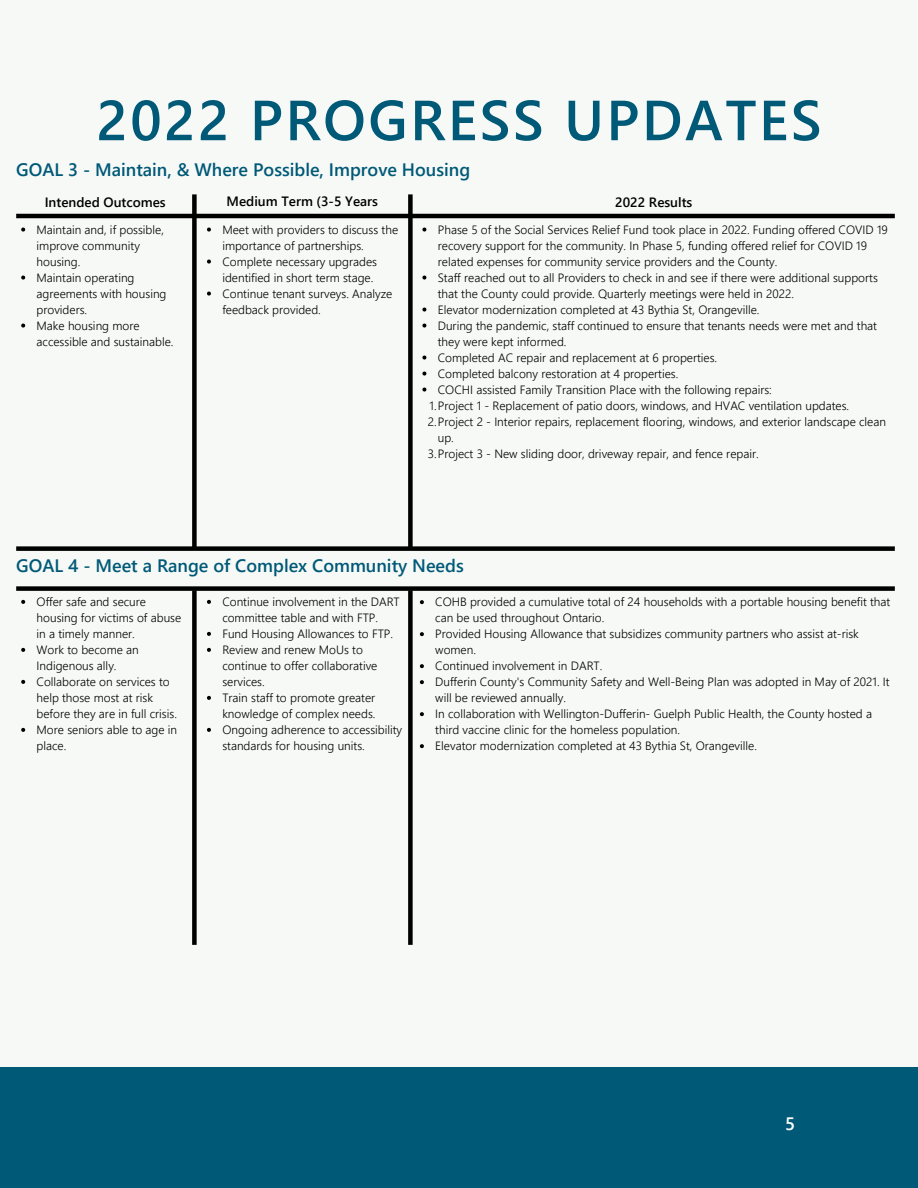
<style>
.page{position:relative;width:918px;height:1188px;background:#f7f9f7}
.page>*{position:absolute;margin:0;border:0;box-sizing:border-box;transform-origin:0 0}
.t1{font:600 56.4px "Segoe UI";letter-spacing:.045em;color:#005977}
.t2{font:600 18px "Segoe UI";color:#005977}
.t3{font:600 18px "Segoe UI";color:#fff}
.t4{font:600 13.5px "Segoe UI";color:#000}
.t5{font:300 12px/16px "Segoe UI";color:#000}
</style>
<div class="page">
<div style="left:0;top:1068px;width:918px;height:120px;background:#005977"></div>
<div style="left:192px;top:194px;width:5px;height:355px;background:#000"></div>
<hr style="left:16px;top:214px;width:879px;height:4px;background:#000">
<svg style="left:21px;top:228px;width:4px;height:4px"></svg>
<svg style="left:21px;top:276px;width:4px;height:4px"></svg>
<svg style="left:21px;top:324px;width:4px;height:4px"></svg>
<svg style="left:422px;top:228px;width:4px;height:4px"></svg>
<svg style="left:422px;top:276px;width:4px;height:4px"></svg>
<svg style="left:422px;top:308px;width:4px;height:4px"></svg>
<svg style="left:422px;top:324px;width:4px;height:4px"></svg>
<svg style="left:422px;top:356px;width:4px;height:4px"></svg>
<svg style="left:422px;top:372px;width:4px;height:4px"></svg>
<svg style="left:422px;top:388px;width:4px;height:4px"></svg>
<div style="left:408px;top:194px;width:5px;height:355px;background:#000"></div>
<svg style="left:207px;top:228px;width:4px;height:4px"></svg>
<svg style="left:207px;top:260px;width:4px;height:4px"></svg>
<svg style="left:207px;top:292px;width:4px;height:4px"></svg>
<div style="left:16px;top:546px;width:879px;height:5px;background:#000"></div>
<div style="left:192px;top:590px;width:5px;height:355px;background:#000"></div>
<div style="left:16px;top:586px;width:879px;height:5px;background:#000"></div>
<svg style="left:21px;top:600px;width:4px;height:4px"></svg>
<svg style="left:21px;top:648px;width:4px;height:4px"></svg>
<svg style="left:21px;top:680px;width:4px;height:4px"></svg>
<svg style="left:21px;top:728px;width:4px;height:4px"></svg>
<svg style="left:420px;top:600px;width:4px;height:4px"></svg>
<svg style="left:420px;top:632px;width:4px;height:4px"></svg>
<svg style="left:420px;top:664px;width:4px;height:4px"></svg>
<svg style="left:420px;top:680px;width:4px;height:4px"></svg>
<svg style="left:420px;top:712px;width:4px;height:4px"></svg>
<svg style="left:420px;top:744px;width:4px;height:4px"></svg>
<div style="left:408px;top:590px;width:5px;height:355px;background:#000"></div>
<svg style="left:207px;top:600px;width:4px;height:4px"></svg>
<svg style="left:207px;top:632px;width:4px;height:4px"></svg>
<svg style="left:207px;top:648px;width:4px;height:4px"></svg>
<svg style="left:207px;top:696px;width:4px;height:4px"></svg>
<svg style="left:207px;top:728px;width:4px;height:4px"></svg>
<p class="t1" style="left:96px;top:79px;width:727px">2022 PROGRESS UPDATES</p>
<p class="t2" style="left:16px;top:156px;width:456px">GOAL 3 - Maintain, &amp; Where Possible, Improve Housing</p>
<p class="t4" style="left:45px;top:192px;width:123px">Intended Outcomes</p>
<p class="t4" style="left:615px;top:192px;width:79px">2022 Results</p>
<p class="t5" style="left:37px;top:221px;width:129px">Maintain and, if possible, improve community housing.</p>
<p class="t5" style="left:37px;top:269px;width:131px">Maintain operating agreements with housing providers.</p>
<p class="t5" style="left:37px;top:317px;width:138px">Make housing more accessible and sustainable.</p>
<p class="t4" style="left:227px;top:192px;width:153px">Medium Term (3-5 Years</p>
<p class="t5" style="left:222px;top:221px;width:177px">Meet with providers to discuss the importance of partnerships.</p>
<p class="t5" style="left:222px;top:253px;width:156px">Complete necessary upgrades identified in short term stage.</p>
<p class="t5" style="left:222px;top:285px;width:172px">Continue tenant surveys. Analyze feedback provided.</p>
<p class="t5" style="left:438px;top:221px;width:451px">Phase 5 of the Social Services Relief Fund took place in 2022. Funding offered COVID 19 recovery support for the community. In Phase 5, funding offered relief for COVID 19 related expenses for community service providers and the County.</p>
<p class="t5" style="left:438px;top:269px;width:442px">Staff reached out to all Providers to check in and see if there were additional supports that the County could provide. Quarterly meetings were held in 2022.</p>
<p class="t5" style="left:438px;top:301px;width:323px">Elevator modernization completed at 43 Bythia St, Orangeville.</p>
<p class="t5" style="left:438px;top:317px;width:441px">During the pandemic, staff continued to ensure that tenants needs were met and that they were kept informed.</p>
<p class="t5" style="left:438px;top:349px;width:281px">Completed AC repair and replacement at 6 properties.</p>
<p class="t5" style="left:438px;top:365px;width:242px">Completed balcony restoration at 4 properties.</p>
<p class="t5" style="left:438px;top:381px;width:336px">COCHI assisted Family Transition Place with the following repairs:</p>
<p class="t5" style="left:430px;top:397px;width:421px">1.Project 1 - Replacement of patio doors, windows, and HVAC ventilation updates.</p>
<p class="t5" style="left:438px;top:413px;width:450px;text-indent:-10px">2.Project 2 - Interior repairs, replacement flooring, windows, and exterior landscape clean up.</p>
<p class="t5" style="left:428px;top:445px;width:333px">3.Project 3 - New sliding door, driveway repair, and fence repair.</p>
<p class="t2" style="left:16px;top:552px;width:449px">GOAL 4 - Meet a Range of Complex Community Needs</p>
<p class="t5" style="left:37px;top:593px;width:146px">Offer safe and secure housing for victims of abuse in a timely manner.</p>
<p class="t5" style="left:37px;top:641px;width:104px">Work to become an<br>Indigenous ally.</p>
<p class="t5" style="left:37px;top:673px;width:142px">Collaborate on services to help those most at risk before they are in full crisis.</p>
<p class="t5" style="left:37px;top:721px;width:142px">More seniors able to age in place.</p>
<p class="t5" style="left:222px;top:593px;width:179px">Continue involvement in the DART committee table and with FTP.</p>
<p class="t5" style="left:222px;top:625px;width:172px">Fund Housing Allowances to FTP.</p>
<p class="t5" style="left:222px;top:641px;width:157px">Review and renew MoUs to continue to offer collaborative services.</p>
<p class="t5" style="left:222px;top:689px;width:155px">Train staff to promote greater knowledge of complex needs.</p>
<p class="t5" style="left:222px;top:721px;width:181px">Ongoing adherence to accessibility standards for housing units.</p>
<p class="t5" style="left:435px;top:593px;width:457px">COHB provided a cumulative total of 24 households with a portable housing benefit that can be used throughout Ontario.</p>
<p class="t5" style="left:435px;top:625px;width:425px">Provided Housing Allowance that subsidizes community partners who assist at-risk women.</p>
<p class="t5" style="left:435px;top:657px;width:169px">Continued involvement in DART.</p>
<p class="t5" style="left:435px;top:673px;width:456px">Dufferin County's Community Safety and Well-Being Plan was adopted in May of 2021. It will be reviewed annually.</p>
<p class="t5" style="left:435px;top:705px;width:438px">In collaboration with Wellington-Dufferin- Guelph Public Health, the County hosted a third vaccine clinic for the homeless population.</p>
<p class="t5" style="left:435px;top:737px;width:323px">Elevator modernization completed at 43 Bythia St, Orangeville.</p>
<p class="t3" style="left:785px;top:1110px;width:11px">5</p>
</div>
